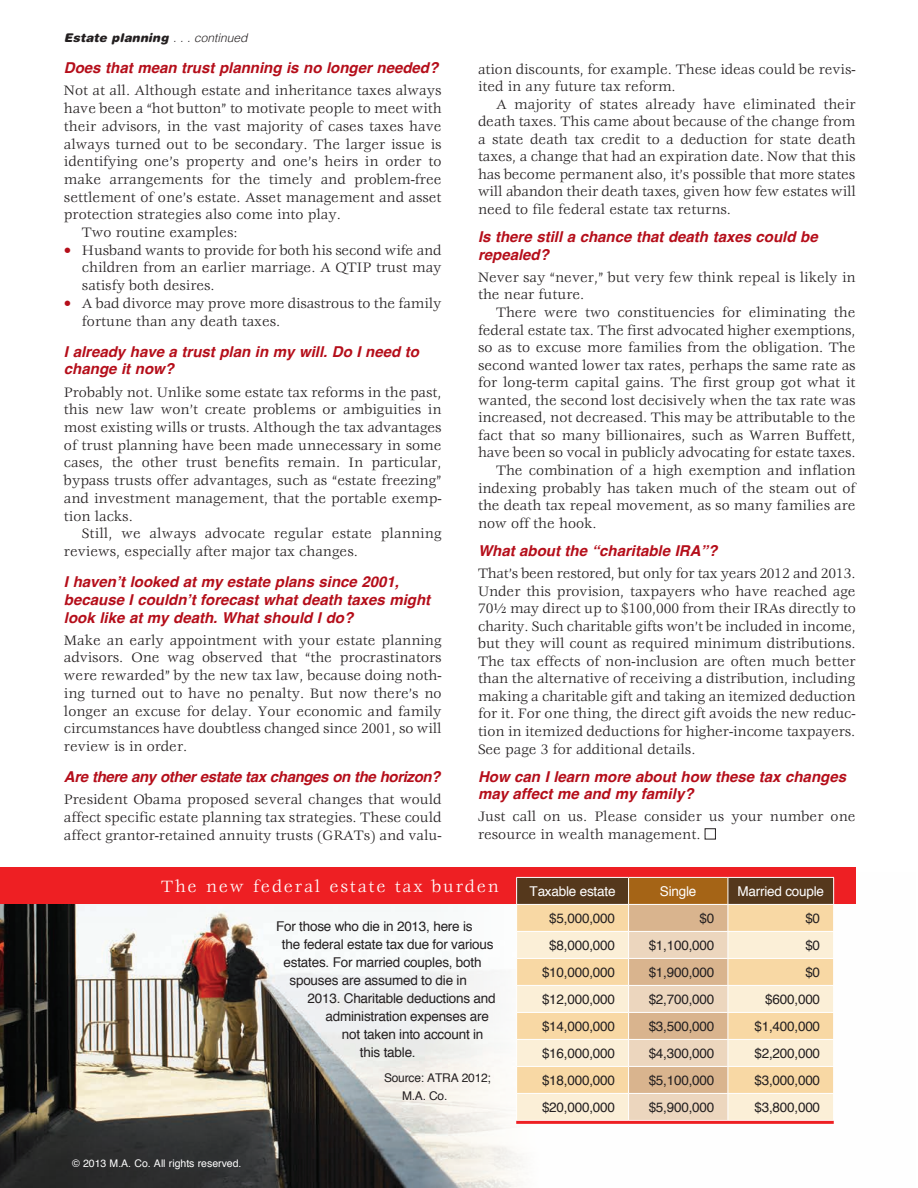
<style>
.page{position:relative;width:918px;height:1188px;background:#fff}
.page>*{position:absolute;margin:0;border:0;box-sizing:border-box;transform-origin:0 0}
.t1{font:18px "Veljovic";letter-spacing:.1em;color:#fff}
.t2{font:15px/17.7px "Veljovic";color:#231f20;text-align:justify}
.t3{font:italic 700 15px/17.7px "Helvetica";color:#b50e1a}
.t4{font:italic 700 15px "Helvetica";letter-spacing:-.025em;color:#b50e1a}
.t5{font:13.5px "Helvetica";letter-spacing:-.015em;color:#231f20}
.t6{font:13.5px "Helvetica";letter-spacing:-.015em;color:#fff}
.t7{font:italic 900 12px "Helvetica Rounded";letter-spacing:.015em;color:#231f20}
.t8{font:12px/18px "Helvetica";letter-spacing:-.015em;color:#231f20}
.t9{font:10.5px "Helvetica";color:#fff}
.s1{font-family:"Helvetica";font-weight:300}
.s2{color:#b50e1a}
</style>
<div class="page">
<img style="left:0;top:904px;width:524px;height:284px">
<div style="left:705px;top:828px;width:11px;height:11px;border:1px solid #231f20"></div>
<div style="left:0;top:867px;width:856px;height:37px;background:#ee1f23"></div>
<svg style="left:516px;top:877px;width:318px;height:243px;background:#e4cca9"></svg>
<hr style="left:516px;top:1120px;width:113px;height:1px;background:#fff">
<hr style="left:516px;top:1121px;width:318px;height:3px;background:#ee1f23">
<p class="t7" style="left:64px;top:30px;width:185px">Estate planning <span class="s1">. . . continued</span></p>
<p class="t3" style="left:64px;top:59px;width:376px">Does that mean trust planning is no longer needed?</p>
<p class="t2" style="left:64px;top:83px;width:379px">Not at all. Although estate and inheritance taxes always</p>
<p class="t2" style="left:64px;top:100px;width:379px">have been a “hot button” to motivate people to meet with</p>
<p class="t2" style="left:64px;top:118px;width:379px">their advisors, in the vast majority of cases taxes have</p>
<p class="t2" style="left:64px;top:136px;width:379px">always turned out to be secondary. The larger issue is</p>
<p class="t2" style="left:64px;top:153px;width:379px">identifying one’s property and one’s heirs in order to</p>
<p class="t2" style="left:64px;top:171px;width:379px">make arrangements for the timely and problem-free</p>
<p class="t2" style="left:64px;top:189px;width:379px">settlement of one’s estate. Asset management and asset</p>
<p class="t2" style="left:64px;top:207px;width:278px">protection strategies also come into play.</p>
<p class="t2" style="left:82px;top:224px;width:157px">Two routine examples:</p>
<p class="t2" style="left:82px;top:242px;width:361px;text-indent:-18px"><span class="s2">•</span> Husband wants to provide for both his second wife and children from an earlier marriage. A QTIP trust may satisfy both desires.</p>
<p class="t2" style="left:82px;top:295px;width:361px;text-indent:-18px"><span class="s2">•</span> A bad divorce may prove more disastrous to the family fortune than any death taxes.</p>
<p class="t3" style="left:64px;top:343px;width:357px">I already have a trust plan in my will. Do I need to change it now?</p>
<p class="t2" style="left:64px;top:384px;width:379px">Probably not. Unlike some estate tax reforms in the past, this new law won’t create problems or ambiguities in most existing wills or trusts. Although the tax advantages of trust planning have been made unnecessary in some cases, the other trust benefits remain. In particular, bypass trusts offer advantages, such as “estate freezing” and investment management, that the portable exemp&shy;tion lacks.</p>
<p class="t2" style="left:64px;top:525px;width:379px;text-indent:18px">Still, we always advocate regular estate planning reviews, especially after major tax changes.</p>
<p class="t3" style="left:64px;top:573px;width:368px">I haven’t looked at my estate plans since 2001, because I couldn’t forecast what death taxes might look like at my death. What should I do?</p>
<p class="t2" style="left:64px;top:632px;width:379px">Make an early appointment with your estate planning advisors. One wag observed that “the procrastinators were rewarded” by the new tax law, because doing noth&shy;ing turned out to have no penalty. But now there’s no longer an excuse for delay. Your economic and family circumstances have doubtless changed since 2001, so will review is in order.</p>
<p class="t4" style="left:64px;top:765px;width:378px">Are there any other estate tax changes on the horizon?</p>
<p class="t2" style="left:64px;top:792px;width:379px">President Obama proposed several changes that would affect specific estate planning tax strategies. These could affect grantor-retained annuity trusts (GRAT</p>
<p class="t2" style="left:364px;top:827px;width:79px">s) and valu-</p>
<p class="t2" style="left:478px;top:61px;width:379px">ation discounts, for example. These ideas could be revis&shy;ited in any future tax reform.</p>
<p class="t2" style="left:478px;top:96px;width:379px;text-indent:18px">A majority of states already have eliminated their death taxes. This came about because of the change from a state death tax credit to a deduction for state death taxes, a change that had an expiration date. Now that this has become permanent also, it’s possible that more states will abandon their death taxes, given how few estates will need to file federal estate tax returns.</p>
<p class="t3" style="left:478px;top:228px;width:341px">Is there still a chance that death taxes could be repealed?</p>
<p class="t2" style="left:478px;top:269px;width:379px">Never say “never,” but very few think repeal is likely in the near future.</p>
<p class="t2" style="left:496px;top:304px;width:361px">There were two constituencies for eliminating the</p>
<p class="t2" style="left:478px;top:322px;width:379px">federal estate tax. The first advocated higher exemptions,</p>
<p class="t2" style="left:478px;top:339px;width:379px">so as to excuse more families from the obligation. The</p>
<p class="t2" style="left:478px;top:357px;width:379px">second wanted lower tax rates, perhaps the same rate as</p>
<p class="t2" style="left:478px;top:374px;width:379px">for long-term capital gains. The first group got what it</p>
<p class="t2" style="left:478px;top:392px;width:379px">wanted, the second lost decisively when the tax rate was</p>
<p class="t2" style="left:478px;top:410px;width:379px">increased, not decreased. This may be attributable to the</p>
<p class="t2" style="left:478px;top:427px;width:379px">fact that so many billionaires, such as Warren Buffett,</p>
<p class="t2" style="left:478px;top:445px;width:379px">have been so vocal in publicly advocating for estate taxes.</p>
<p class="t2" style="left:496px;top:462px;width:361px">The combination of a high exemption and inflation</p>
<p class="t2" style="left:478px;top:480px;width:379px">indexing probably has taken much of the steam out of</p>
<p class="t2" style="left:478px;top:497px;width:379px">the death tax repeal movement, as so many families are</p>
<p class="t2" style="left:478px;top:515px;width:120px">now off the hook.</p>
<p class="t3" style="left:478px;top:542px;width:241px">What about the “charitable IRA”?</p>
<p class="t2" style="left:478px;top:565px;width:379px">That’s been restored, but only for tax years 2012 and 2013.<br>Under this provision, taxpayers who have reached age 70½ may direct up to $100,000 from their IRAs directly to charity. Such charitable gifts won’t be included in income, but they will count as required minimum distributions.<br>The tax effects of non-inclusion are often much better than the alternative of receiving a distribution, including making a charitable gift and taking an itemized deduction for it. For one thing, the direct gift avoids the new reduc&shy;tion in itemized deductions for higher-income taxpayers.<br>See page 3 for additional details.</p>
<p class="t3" style="left:478px;top:768px;width:369px">How can I learn more about how these tax changes may affect me and my family?</p>
<p class="t2" style="left:478px;top:809px;width:379px">Just call on us. Please consider us your number one resource in wealth management.</p>
<p class="t1" style="left:161px;top:877px;width:339px">The new federal estate tax burden</p>
<p class="t6" style="left:530px;top:881px;width:87px">Taxable estate</p>
<p class="t6" style="left:660px;top:881px;width:38px">Single</p>
<p class="t6" style="left:737px;top:881px;width:88px">Married couple</p>
<p class="t5" style="left:549px;top:908px;width:67px">$5,000,000</p>
<p class="t5" style="left:700px;top:908px;width:16px">$0</p>
<p class="t5" style="left:805px;top:908px;width:16px">$0</p>
<p class="t5" style="left:549px;top:935px;width:67px">$8,000,000</p>
<p class="t5" style="left:649px;top:935px;width:67px">$1,100,000</p>
<p class="t5" style="left:805px;top:935px;width:16px">$0</p>
<p class="t5" style="left:542px;top:962px;width:75px">$10,000,000</p>
<p class="t5" style="left:649px;top:962px;width:67px">$1,900,000</p>
<p class="t5" style="left:805px;top:962px;width:16px">$0</p>
<p class="t5" style="left:542px;top:989px;width:75px">$12,000,000</p>
<p class="t5" style="left:649px;top:989px;width:67px">$2,700,000</p>
<p class="t5" style="left:765px;top:989px;width:56px">$600,000</p>
<p class="t5" style="left:542px;top:1016px;width:75px">$14,000,000</p>
<p class="t5" style="left:649px;top:1016px;width:67px">$3,500,000</p>
<p class="t5" style="left:754px;top:1016px;width:67px">$1,400,000</p>
<p class="t5" style="left:542px;top:1043px;width:75px">$16,000,000</p>
<p class="t5" style="left:649px;top:1043px;width:67px">$4,300,000</p>
<p class="t5" style="left:754px;top:1043px;width:67px">$2,200,000</p>
<p class="t5" style="left:542px;top:1070px;width:75px">$18,000,000</p>
<p class="t5" style="left:649px;top:1070px;width:67px">$5,100,000</p>
<p class="t5" style="left:754px;top:1070px;width:67px">$3,000,000</p>
<p class="t5" style="left:542px;top:1097px;width:75px">$20,000,000</p>
<p class="t5" style="left:649px;top:1097px;width:67px">$5,900,000</p>
<p class="t5" style="left:754px;top:1097px;width:67px">$3,800,000</p>
<p class="t5" style="left:276px;top:916px;width:198px">For those who die in 2013, here is</p>
<p class="t5" style="left:282px;top:934px;width:213px">the federal estate tax due for various</p>
<p class="t5" style="left:283px;top:952px;width:200px">estates. For married couples, both</p>
<p class="t5" style="left:289px;top:970px;width:179px">spouses are assumed to die in</p>
<p class="t5" style="left:307px;top:988px;width:190px">2013. Charitable deductions and</p>
<p class="t5" style="left:325px;top:1006px;width:165px">administration expenses are</p>
<p class="t5" style="left:342px;top:1024px;width:143px">not taken into account in</p>
<p class="t5" style="left:360px;top:1042px;width:57px">this table.</p>
<p class="t8" style="left:402px;top:1069px;width:90px;text-indent:-18px">Source: ATRA 2012;<br>M.A. Co.</p>
<p class="t9" style="left:72px;top:1155px;width:171px">© 2013 M.A. Co. All rights reserved.</p>
</div>
